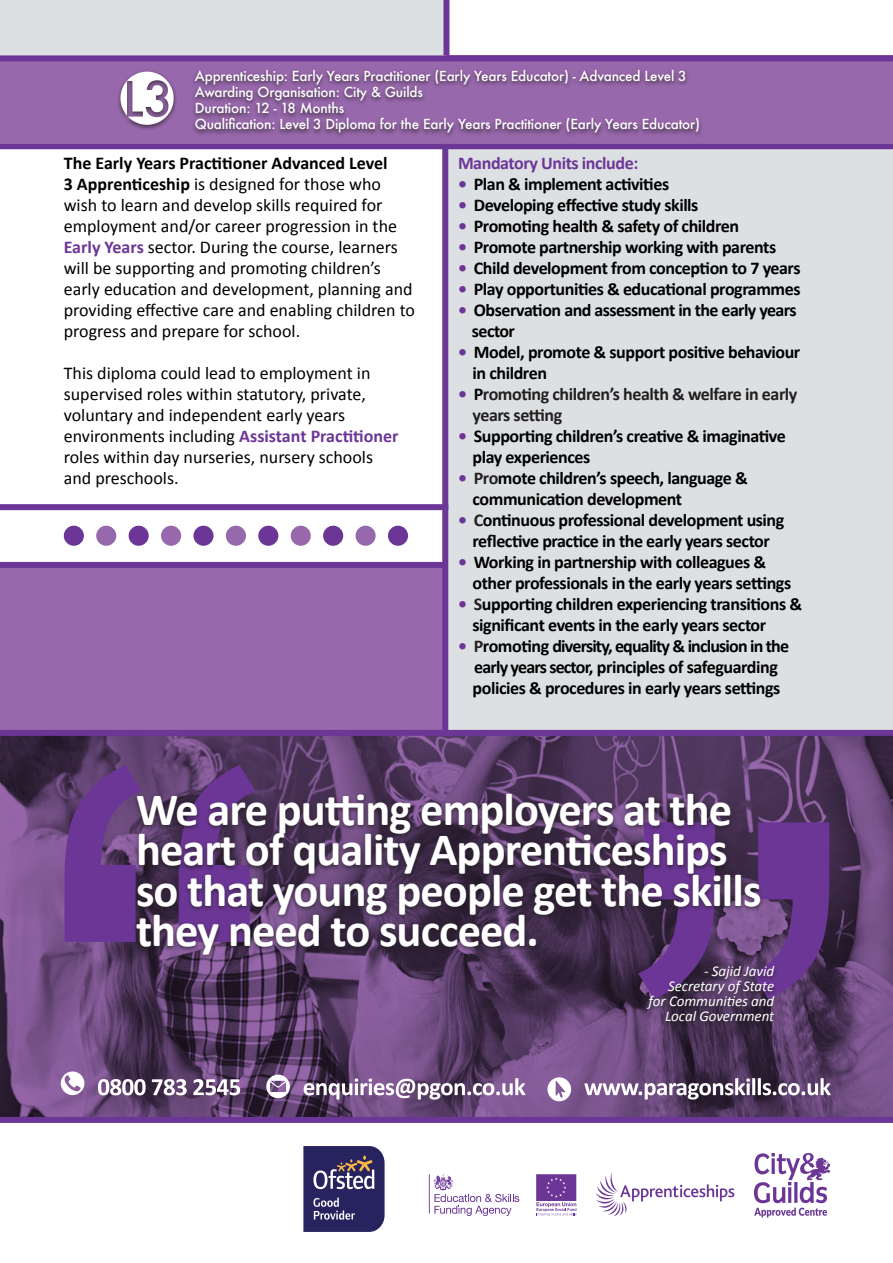
<style>
.page{position:relative;width:893px;height:1263px;background:#fff}
.page>*{position:absolute;margin:0;border:0;box-sizing:border-box;transform-origin:0 0}
.t1{font:700 46.5px/40.2px "Calibri";letter-spacing:-.02em;color:#fff}
.t2{font:700 18px/21px "Calibri";letter-spacing:-.025em;color:#000001}
.t3{font:18px/21px "Calibri";color:#000}
.t4{font:700 18px/21px "Calibri";letter-spacing:-.025em;color:#231f20}
.t5{font:700 18px "Calibri";letter-spacing:-.045em;color:#000001}
.t6{font:700 18px "Calibri";letter-spacing:-.025em;color:#6c3696}
.t7{font:italic 15px "Calibri";letter-spacing:-.005em;color:#fff}
.t8{font:500 13.5px "Futura";letter-spacing:-.01em;color:#fff}
.s1{font-weight:700}
.s2{font-weight:700;color:#6c3696}
.s3{color:#6c3696}
.s4{color:#000}
.s5{color:#000001}
.s6{color:#231f20}
</style>
<div class="page">
<svg style="left:0;top:736px;width:893px;height:381px;background:#60426f"></svg>
<div style="left:0;top:55px;width:893px;height:88px;background:#9868ac"></div>
<div style="left:191px;top:67px;width:512px;height:73px;background:#231f20;opacity:.75"></div>
<div style="left:0;top:568px;width:448px;height:165px;background:#9868ac"></div>
<div style="left:0;top:0;width:445px;height:60px;background:#dde0e2"></div>
<div style="left:446px;top:146px;width:447px;height:587px;background:#dde0e2"></div>
<div style="left:116px;top:69px;width:62px;height:63px;background:#231f20;opacity:.75"></div>
<svg style="left:120px;top:72px;width:54px;height:53px;background:#c7b5cd"></svg>
<div style="left:64px;top:526px;width:20px;height:20px;background:#6c3696;border-radius:50%"></div>
<div style="left:96px;top:526px;width:20px;height:20px;background:#9868ac;border-radius:50%"></div>
<div style="left:129px;top:526px;width:20px;height:20px;background:#6c3696;border-radius:50%"></div>
<div style="left:161px;top:526px;width:20px;height:20px;background:#9868ac;border-radius:50%"></div>
<div style="left:193px;top:526px;width:21px;height:20px;background:#6c3696;border-radius:50%"></div>
<div style="left:226px;top:526px;width:20px;height:20px;background:#9868ac;border-radius:50%"></div>
<div style="left:258px;top:526px;width:20px;height:20px;background:#6c3696;border-radius:50%"></div>
<div style="left:291px;top:526px;width:20px;height:20px;background:#9868ac;border-radius:50%"></div>
<div style="left:323px;top:526px;width:20px;height:20px;background:#6c3696;border-radius:50%"></div>
<div style="left:356px;top:526px;width:20px;height:20px;background:#9868ac;border-radius:50%"></div>
<div style="left:388px;top:526px;width:20px;height:20px;background:#6c3696;border-radius:50%"></div>
<svg style="left:65px;top:765px;width:191px;height:177px;background:#683b88"></svg>
<svg style="left:779px;top:822px;width:50px;height:177px;background:#643587"></svg>
<div style="left:132px;top:791px;width:647px;height:236px;background:#231f20;opacity:.75"></div>
<svg style="left:61px;top:1071px;width:24px;height:24px"></svg>
<svg style="left:265px;top:1074px;width:25px;height:24px"></svg>
<svg style="left:547px;top:1077px;width:24px;height:25px"></svg>
<svg style="left:98px;top:1079px;width:142px;height:16px"></svg>
<svg style="left:304px;top:1078px;width:221px;height:21px"></svg>
<svg style="left:584px;top:1078px;width:247px;height:21px"></svg>
<div style="left:0;top:55px;width:893px;height:6px;background:#6c3696"></div>
<div style="left:443px;top:0;width:6px;height:55px;background:#6c3696"></div>
<div style="left:0;top:143px;width:893px;height:6px;background:#6c3696"></div>
<div style="left:0;top:1117px;width:893px;height:6px;background:#6c3696"></div>
<div style="left:0;top:730px;width:893px;height:6px;background:#6c3696"></div>
<svg style="left:429px;top:1174px;width:90px;height:42px"></svg>
<svg style="left:536px;top:1174px;width:40px;height:42px;background:#9771b5"></svg>
<svg style="left:596px;top:1173px;width:138px;height:43px"></svg>
<svg style="left:303px;top:1146px;width:82px;height:86px;background:#464171"></svg>
<svg style="left:754px;top:1153px;width:77px;height:64px"></svg>
<div style="left:442px;top:146px;width:6px;height:590px;background:#6c3696"></div>
<div style="left:0;top:562px;width:445px;height:6px;background:#6c3696"></div>
<div style="left:0;top:504px;width:448px;height:6px;background:#6c3696"></div>
<p class="t8" style="left:195px;top:66px;width:493px">Apprenticeship: Early Years Practitioner (Early Years Educator) - Advanced Level 3</p>
<p class="t8" style="left:195px;top:83px;width:230px">Awarding Organisation: City &amp; Guilds</p>
<p class="t8" style="left:195px;top:99px;width:151px">Duration: 12 - 18 Months</p>
<p class="t8" style="left:195px;top:115px;width:507px">Qualification: Level 3 Diploma for the Early Years Practitioner (Early Years Educator)</p>
<p class="t3" style="left:64px;top:152px;width:353px"><span class="s1">The Early Years Practitioner Advanced Level<br>3 Apprenticeship</span> is designed for those who wish to learn and develop skills required for employment and/or career progression in the <span class="s2">Early Years</span> sector. During the course, learners will be supporting and promoting children’s early education and development, planning and providing effective care and enabling children to progress and prepare for school.</p>
<p class="t3" style="left:64px;top:362px;width:336px">This diploma could lead to employment in supervised roles within statutory, private, voluntary and independent early years environments including <span class="s2">Assistant Practitioner </span>roles within day nurseries, nursery schools</p>
<p class="t3" style="left:64px;top:467px;width:116px">and preschools.</p>
<p class="t6" style="left:458px;top:151px;width:182px">Mandatory Units include:</p>
<p class="t2" style="left:458px;top:174px;width:213px"><span class="s3">•</span> Plan &amp; implement activities</p>
<p class="t2" style="left:458px;top:195px;width:242px"><span class="s3">•</span> Developing effective study skills</p>
<p class="t2" style="left:458px;top:216px;width:283px"><span class="s3">•</span> Promoting health &amp; safety of children</p>
<p class="t2" style="left:458px;top:237px;width:320px"><span class="s3">•</span> Promote partnership working with parents</p>
<p class="t2" style="left:458px;top:258px;width:344px"><span class="s3">•</span> Child development from conception to 7 years</p>
<p class="t2" style="left:458px;top:279px;width:344px"><span class="s3">•</span> <span class="s4">Pl</span>ay opportunities &amp; educational programmes</p>
<p class="t2" style="left:472px;top:300px;width:326px;text-indent:-14px"><span class="s3">•</span> Observation and assessment in the early years sector</p>
<p class="t2" style="left:458px;top:342px;width:344px"><span class="s3">•</span> Model, promote &amp; support positive behaviour</p>
<p class="t2" style="left:473px;top:363px;width:76px">in children</p>
<p class="t4" style="left:473px;top:384px;width:326px;text-indent:-15px"><span class="s3">•</span> <span class="s5">P</span>romoting children’s health &amp; welfare in early years setting</p>
<p class="t2" style="left:458px;top:426px;width:329px"><span class="s3">•</span> Supporting children’s creative &amp; imaginative</p>
<p class="t2" style="left:473px;top:447px;width:119px">play experiences</p>
<p class="t2" style="left:473px;top:468px;width:277px;text-indent:-15px"><span class="s3">•</span> <span class="s6">Pro</span>mote children’s speech, language &amp; communication development</p>
<p class="t2" style="left:458px;top:510px;width:328px"><span class="s3">•</span> <span class="s6">C</span>ontinuous professional development using</p>
<p class="t2" style="left:473px;top:531px;width:299px">reflective practice in the early years sector</p>
<p class="t2" style="left:473px;top:552px;width:320px;text-indent:-15px"><span class="s3">•</span> Working in partnership with colleagues &amp; other professionals in the early years settings</p>
<p class="t2" style="left:458px;top:594px;width:346px"><span class="s3">•</span> <span class="s6">S</span>upporting children experiencing transitions &amp;</p>
<p class="t2" style="left:473px;top:615px;width:295px">significant events in the early years sector</p>
<p class="t5" style="left:458px;top:635px;width:333px"><span class="s3">•</span> <span class="s6">P</span>romoting diversity, equality &amp; inclusion in the</p>
<p class="t2" style="left:473px;top:657px;width:309px">early years sector, principles of safeguarding policies &amp; procedures in early years settings</p>
<p class="t1" style="left:136px;top:789px;width:627px">We are putting employers at the heart of quality Apprenticeships so that young people get the skills they need to succeed.</p>
<p class="t7" style="left:704px;top:960px;width:72px">- Sajid Javid</p>
<p class="t7" style="left:668px;top:975px;width:108px">Secretary of State</p>
<p class="t7" style="left:649px;top:990px;width:127px">for Communities and</p>
<p class="t7" style="left:665px;top:1005px;width:111px">Local Government</p>
</div>
